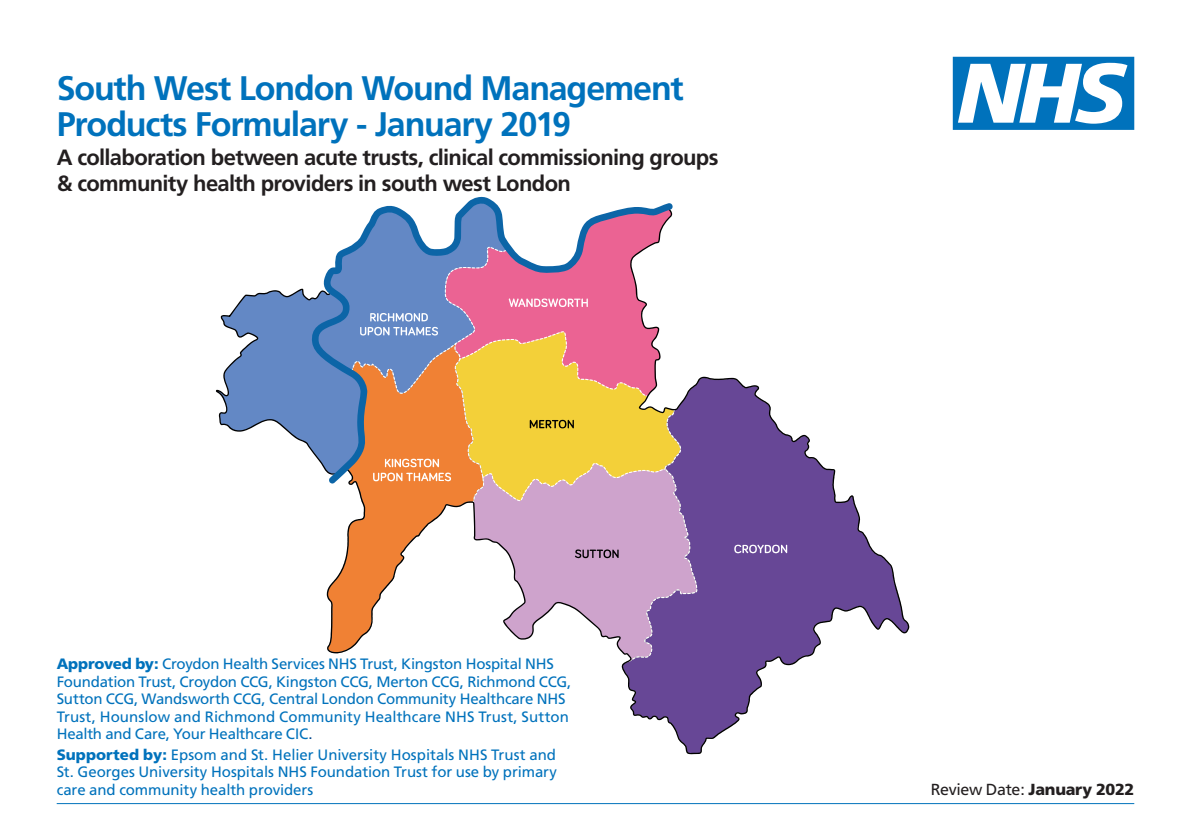
<style>
.page{position:relative;width:1191px;height:840px;background:#fff}
.page>*{position:absolute;margin:0;border:0;box-sizing:border-box;transform-origin:0 0}
.Body_Copy_2018{font:700 34px/36px "Frutiger";letter-spacing:-.035em;color:#0072bc}
.Body_Copy_2018-2{font:700 22px/26px "Frutiger";letter-spacing:-.03em;color:#231f20}
.Body_Copy_2018-3{font:16px "Frutiger";letter-spacing:-.02em;color:#231f20}
.Body_Copy_2018-4{font:15px/17.6px "Frutiger";letter-spacing:-.01em;color:#0072bc}
.s1{font-weight:900}
.s2{color:#01468c}
</style>
<div class="page">
<hr style="left:57px;top:802px;width:1077px;height:1px;background:#0072bc">
<svg style="left:952px;top:57px;width:182px;height:73px"></svg>
<svg style="left:216px;top:288px;width:693px;height:465px"></svg>
<svg style="left:310px;top:196px;width:363px;height:287px"></svg>
<svg style="left:734px;top:544px;width:53px;height:9px"></svg>
<svg style="left:327px;top:241px;width:370px;height:422px"></svg>
<p class="Body_Copy_2018" style="left:57px;top:70px;width:628px">South West London Wound Management<br>Products Formulary - January 2019</p>
<p class="Body_Copy_2018-2" style="left:57px;top:144px;width:663px">A collaboration between acute trusts, clinical commissioning groups &amp; community health providers in south west London</p>
<p class="Body_Copy_2018-4" style="left:57px;top:654px;width:516px"><span class="s1">Approved by:</span> Croydon Health Services NHS Trust, Kingston Hospital NHS Foundation Trust, Croydon CCG, Kingston CCG, Merton CCG, Richmond CCG, Sutton CCG, Wandsworth CCG, Central London Community Healthcare NHS Trust, Hounslow and Richmond Community Healthcare NHS Trust, Sutton Health and Care, Your Healthcare CIC<span class="s2">.</span></p>
<p class="Body_Copy_2018-4" style="left:57px;top:745px;width:502px;text-align:justify"><span class="s1">Supported by:</span> Epsom and St. Helier University Hospitals NHS Trust and St. Georges University Hospitals NHS Foundation Trust for use by primary care and community health providers</p>
<p class="Body_Copy_2018-3" style="left:930px;top:779px;width:205px">Review Date: <span class="s1">January 2022</span></p>
</div>
